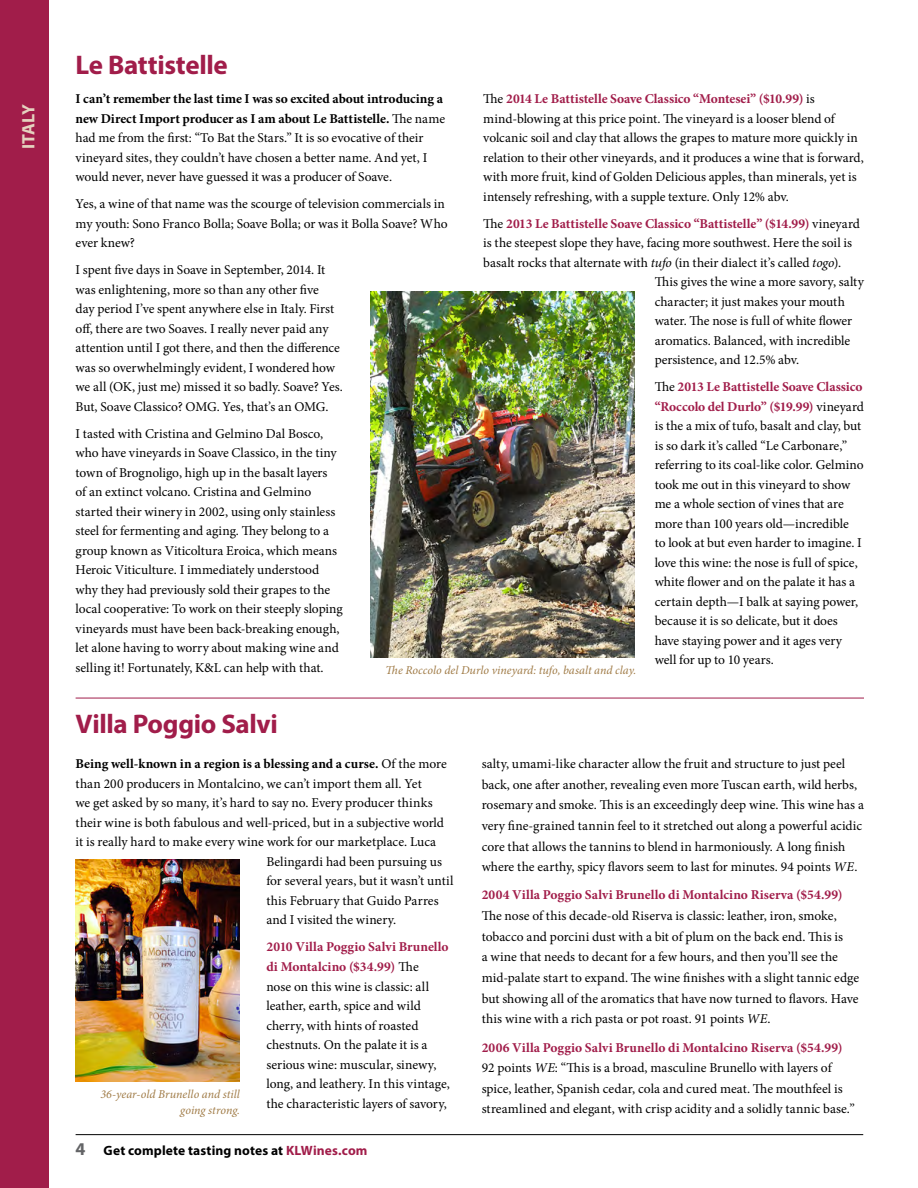
<style>
.page{position:relative;width:918px;height:1188px;background:#fff}
.page>*{position:absolute;margin:0;border:0;box-sizing:border-box;transform-origin:0 0}
.t1{font:700 27px "Myriad Pro";letter-spacing:-.015em;color:#a11d4a}
.t2{font:700 18px "Myriad Pro";letter-spacing:-.015em;color:#e4d2bf}
.t3{font:13.5px/19.5px "Minion Pro";color:#000}
.t4{font:700 13.5px "Minion Pro";color:#a11d4a}
.t5{font:700 13.5px "Minion Pro";color:#000}
.t6{font:700 13.5px "Myriad Pro";letter-spacing:.01em;color:#000}
.t7{font:italic 12px/16.5px "Minion Pro";letter-spacing:.005em;color:#a07b46;text-align:right}
.s1{font-weight:700}
.s2{font-weight:700;color:#a11d4a}
.s3{font-weight:400;color:#000}
.s4{font-style:italic}
.s5{font-weight:400}
.s6{font-size:18px;color:#636466}
.s7{color:#a11d4a}
</style>
<div class="page">
<div style="left:0;top:0;width:48px;height:1188px;background:#a11d4a"></div>
<hr style="left:76px;top:1134px;width:787px;height:1px;background:#000">
<img style="left:76px;top:860px;width:163px;height:221px">
<img style="left:371px;top:292px;width:263px;height:366px">
<hr style="left:76px;top:698px;width:788px;height:1px;background:#a11d4a">
<h2 class="t2" style="left:17px;top:149px;width:47px;rotate:-90deg">ITALY</h2>
<h1 class="t1" style="left:76px;top:48px;width:154px">Le Battistelle</h1>
<p class="t3" style="left:76px;top:89px;width:371px"><span class="s1">I can’t remember the last time I was so excited about introducing a new Direct Import producer as I am about Le Battistelle.</span> The name had me from the first: “To Bat the Stars.” It is so evocative of their vineyard sites, they couldn’t have chosen a better name. And yet, I would never, never have guessed it was a producer of Soave.</p>
<p class="t3" style="left:76px;top:194px;width:373px">Yes, a wine of that name was the scourge of television commercials in my youth: Sono Franco Bolla; Soave Bolla; or was it Bolla Soave? Who ever knew?</p>
<p class="t3" style="left:76px;top:260px;width:269px">I spent five days in Soave in September, 2014. It was enlightening, more so than any other five<br>day period I’ve spent anywhere else in Italy. First off, there are two Soaves. I really never paid any attention until I got there, and then the difference was so overwhelmingly evident, I wondered how we all (OK, just me) missed it so badly. Soave? Yes.<br>But, Soave Classico? OMG. Yes, that’s an OMG.</p>
<p class="t3" style="left:76px;top:424px;width:269px">I tasted with Cristina and Gelmino Dal Bosco, who have vineyards in Soave Classico, in the tiny town of Brognoligo, high up in the basalt layers<br>of an extinct volcano. Cristina and Gelmino started their winery in 2002, using only stainless steel for fermenting and aging. They belong to a group known as Viticoltura Eroica, which means Heroic Viticulture. I immediately understood why they had previously sold their grapes to the local cooperative: To work on their steeply sloping vineyards must have been back-breaking enough, let alone having to worry about making wine and selling it! Fortunately, K&amp;L can help with that.</p>
<p class="t3" style="left:483px;top:89px;width:382px">The <span class="s2">2014 Le Battistelle Soave Classico “Montesei” ($10.99)</span> is mind-blowing at this price point. The vineyard is a looser blend of volcanic soil and clay that allows the grapes to mature more quickly in relation to their other vineyards, and it produces a wine that is forward, with more fruit, kind of Golden Delicious apples, than minerals, yet is intensely refreshing, with a supple texture. Only 12% abv.</p>
<p class="t4" style="left:483px;top:214px;width:378px"><span class="s3">The</span> 2013 Le Battistelle Soave Classico “Battistelle” ($14.99) <span class="s3">vineyard</span></p>
<p class="t3" style="left:483px;top:233px;width:370px">is the steepest slope they have, facing more southwest. Here the soil is</p>
<p class="t3" style="left:483px;top:253px;width:359px">basalt rocks that alternate with <span class="s4">tufo</span> (in their dialect it’s called <span class="s4">togo</span>).</p>
<p class="t3" style="left:655px;top:272px;width:211px">This gives the wine a more savory, salty</p>
<p class="t3" style="left:655px;top:292px;width:192px">character; it just makes your mouth</p>
<p class="t3" style="left:655px;top:311px;width:199px">water. The nose is full of white flower</p>
<p class="t3" style="left:655px;top:331px;width:197px">aromatics. Balanced, with incredible</p>
<p class="t3" style="left:655px;top:350px;width:146px">persistence, and 12.5% abv.</p>
<p class="t3" style="left:655px;top:377px;width:211px">The <span class="s2">2013 Le Battistelle Soave Classico “Roccolo del Durlo” ($19.99)</span> vineyard is the a mix of tufo, basalt and clay, but is so dark it’s called “Le Carbonare,” referring to its coal-like color. Gelmino took me out in this vineyard to show me a whole section of vines that are more than 100 years old—incredible<br>to look at but even harder to imagine. I love this wine: the nose is full of spice, white flower and on the palate it has a certain depth—I balk at saying power, because it is so delicate, but it does have staying power and it ages very well for up to 10 years.</p>
<p class="t7" style="left:386px;top:662px;width:252px">The Roccolo del Durlo vineyard: tufo, basalt and clay.</p>
<h1 class="t1" style="left:76px;top:706px;width:204px">Villa Poggio Salvi</h1>
<p class="t5" style="left:76px;top:754px;width:373px">Being well-known in a region is a blessing and a curse. <span class="s5">Of the more</span></p>
<p class="t3" style="left:76px;top:774px;width:348px">than 200 producers in Montalcino, we can’t import them all. Yet</p>
<p class="t3" style="left:76px;top:793px;width:359px">we get asked by so many, it’s hard to say no. Every producer thinks</p>
<p class="t3" style="left:76px;top:813px;width:370px">their wine is both fabulous and well-priced, but in a subjective world</p>
<p class="t3" style="left:76px;top:832px;width:362px">it is really hard to make every wine work for our marketplace. Luca</p>
<p class="t3" style="left:266px;top:852px;width:177px">Belingardi had been pursuing us</p>
<p class="t3" style="left:266px;top:871px;width:189px">for several years, but it wasn’t until</p>
<p class="t3" style="left:266px;top:891px;width:174px">this February that Guido Parres</p>
<p class="t3" style="left:266px;top:910px;width:131px">and I visited the winery.</p>
<p class="t3" style="left:266px;top:937px;width:185px"><span class="s2">2010 Villa Poggio Salvi Brunello di Montalcino ($34.99)</span> The<br>nose on this wine is classic: all leather, earth, spice and wild cherry, with hints of roasted chestnuts. On the palate it is a serious wine: muscular, sinewy, long, and leathery. In this vintage, the characteristic layers of savory,</p>
<p class="t7" style="left:100px;top:1086px;width:141px">36-year-old Brunello and still going strong.</p>
<p class="t6" style="left:76px;top:1142px;width:294px"><span class="s6">4</span> Get complete tasting notes at <span class="s7">KLWines.com</span></p>
<p class="t3" style="left:482px;top:753px;width:384px;line-height:20.7px">salty, umami-like character allow the fruit and structure to just peel back, one after another, revealing even more Tuscan earth, wild herbs, rosemary and smoke. This is an exceedingly deep wine. This wine has a very fine-grained tannin feel to it stretched out along a powerful acidic core that allows the tannins to blend in harmoniously. A long finish where the earthy, spicy flavors seem to last for minutes. 94 points <span class="s4">WE</span>.</p>
<p class="t4" style="left:482px;top:886px;width:362px">2004 Villa Poggio Salvi Brunello di Montalcino Riserva ($54.99)</p>
<p class="t3" style="left:482px;top:905px;width:379px;line-height:20.7px">The nose of this decade-old Riserva is classic: leather, iron, smoke, tobacco and porcini dust with a bit of plum on the back end. This is<br>a wine that needs to decant for a few hours, and then you’ll see the mid-palate start to expand. The wine finishes with a slight tannic edge but showing all of the aromatics that have now turned to flavors. Have this wine with a rich pasta or pot roast. 91 points <span class="s4">WE</span>.</p>
<p class="t3" style="left:482px;top:1037px;width:375px;line-height:20.7px"><span class="s2">2006 Villa Poggio Salvi Brunello di Montalcino Riserva ($54.99)<br></span>92 points <span class="s4">WE</span>: “This is a broad, masculine Brunello with layers of spice, leather, Spanish cedar, cola and cured meat. The mouthfeel is streamlined and elegant, with crisp acidity and a solidly tannic base.”</p>
</div>
